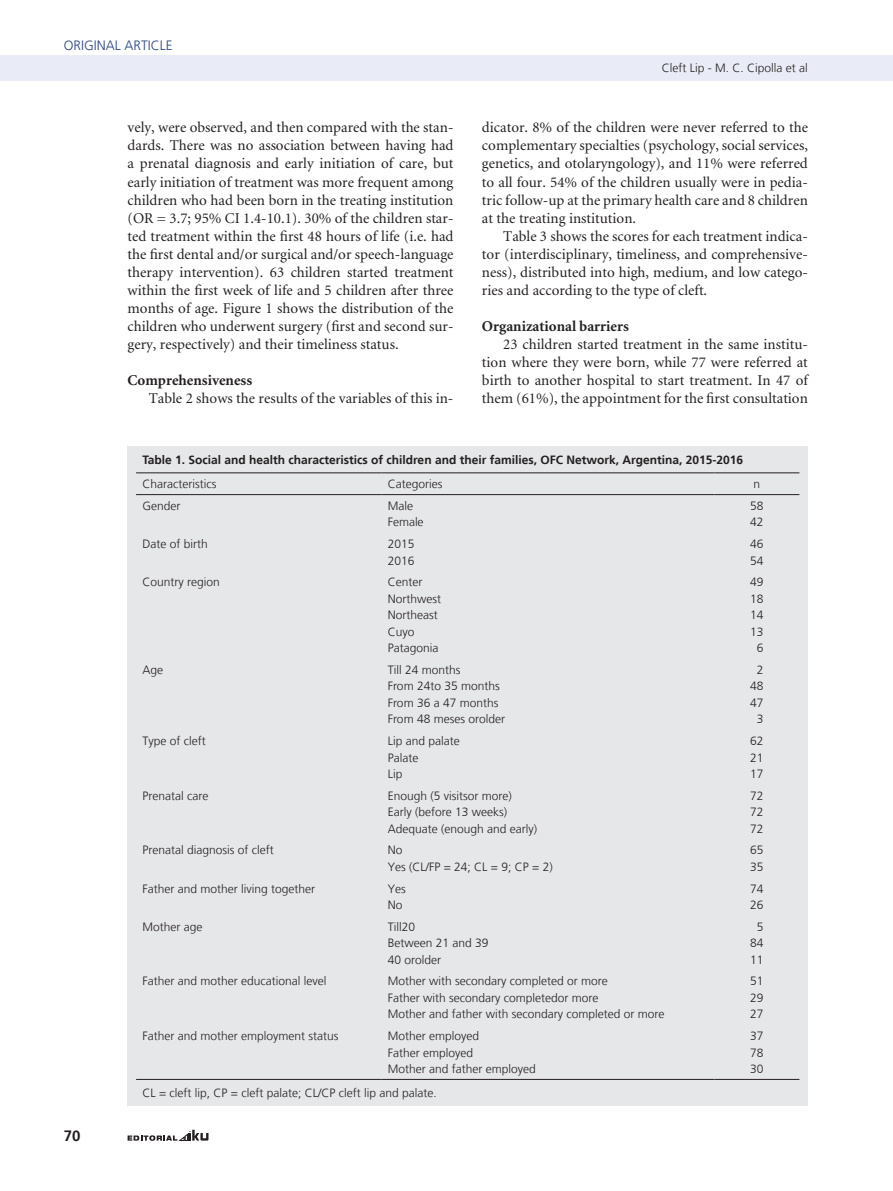
<style>
.page{position:relative;width:893px;height:1191px;background:#fff}
.page>*{position:absolute;margin:0;border:0;box-sizing:border-box;transform-origin:0 0}
.t1{font:15px/18px "Minion";color:#231f20;text-align:justify}
.t2{font:700 15px "Minion";color:#231f20}
.t3{font:700 15px "Frutiger LT";color:#231f20}
.t4{font:300 13.5px "Frutiger LT";color:#2a4282}
.t5{font:300 12px "Frutiger LT";color:#231f20}
.t6{font:700 12px "Frutiger LT";color:#231f20}
</style>
<div class="page">
<div style="left:0;top:55px;width:893px;height:26px;background:#e9ecf6"></div>
<svg style="left:128px;top:1129px;width:81px;height:11px"></svg>
<div style="left:128px;top:447px;width:680px;height:659px;background:#e6e7e9"></div>
<hr style="left:136px;top:472px;width:245px;height:1px;background:#231f20">
<hr style="left:381px;top:472px;width:333px;height:1px;background:#231f20">
<hr style="left:714px;top:472px;width:85px;height:1px;background:#231f20">
<hr style="left:136px;top:494px;width:245px;height:1px;background:#231f20">
<hr style="left:381px;top:494px;width:333px;height:1px;background:#231f20">
<hr style="left:714px;top:494px;width:85px;height:1px;background:#231f20">
<hr style="left:136px;top:1079px;width:245px;height:1px;background:#231f20">
<hr style="left:381px;top:1079px;width:333px;height:1px;background:#231f20">
<hr style="left:714px;top:1079px;width:85px;height:1px;background:#231f20">
<p class="t4" style="left:64px;top:38px;width:110px">ORIGINAL ARTICLE</p>
<p class="t1" style="left:128px;top:119px;width:327px">vely, were observed, and then compared with the stan&shy;dards. There was no association between having had a prenatal diagnosis and early initiation of care, but early initiation of treatment was more frequent among children who had been born in the treating institution (OR = 3.7; 95% CI 1.4-10.1). 30% of the children star&shy;ted treatment within the first 48 hours of life (i.e. had the first dental and/or surgical and/or speech-language therapy intervention). 63 children started treatment within the first week of life and 5 children after three months of age. Figure 1 shows the distribution of the children who underwent surgery (first and second sur&shy;gery, respectively) and their timeliness status.</p>
<p class="t2" style="left:128px;top:372px;width:126px">Comprehensiveness</p>
<p class="t1" style="left:149px;top:389px;width:306px">Table 2 shows the results of the variables of this in-</p>
<p class="t5" style="left:662px;top:61px;width:148px">Cleft Lip - M. C. Cipolla et al</p>
<p class="t1" style="left:482px;top:119px;width:327px">dicator. 8% of the children were never referred to the complementary specialties (psychology, social services, genetics, and otolaryngology), and 11% were referred to all four. 54% of the children usually were in pedia&shy;tric follow-up at the primary health care and 8 children at the treating institution.</p>
<p class="t1" style="left:482px;top:227px;width:327px;text-indent:21px">Table 3 shows the scores for each treatment indica&shy;tor (interdisciplinary, timeliness, and comprehensive&shy;ness), distributed into high, medium, and low catego&shy;ries and according to the type of cleft.</p>
<p class="t2" style="left:482px;top:318px;width:148px">Organizational barriers</p>
<p class="t1" style="left:482px;top:335px;width:327px;text-indent:21px">23 children started treatment in the same institu&shy;tion where they were born, while 77 were referred at birth to another hospital to start treatment. In 47 of them (61%), the appointment for the first consultation</p>
<p class="t3" style="left:64px;top:1126px;width:18px">70</p>
<p class="t6" style="left:142px;top:453px;width:602px">Table 1. Social and health characteristics of children and their families, OFC Network, Argentina, 2015-2016</p>
<p class="t5" style="left:142px;top:477px;width:75px">Characteristics</p>
<p class="t5" style="left:388px;top:477px;width:56px">Categories</p>
<p class="t5" style="left:754px;top:477px;width:8px">n</p>
<p class="t5" style="left:142px;top:499px;width:40px">Gender</p>
<p class="t5" style="left:388px;top:499px;width:27px">Male</p>
<p class="t5" style="left:750px;top:499px;width:15px">58</p>
<p class="t5" style="left:388px;top:515px;width:37px">Female</p>
<p class="t5" style="left:750px;top:515px;width:15px">42</p>
<p class="t5" style="left:142px;top:537px;width:67px">Date of birth</p>
<p class="t5" style="left:388px;top:537px;width:28px">2015</p>
<p class="t5" style="left:750px;top:537px;width:15px">46</p>
<p class="t5" style="left:388px;top:554px;width:28px">2016</p>
<p class="t5" style="left:750px;top:554px;width:15px">54</p>
<p class="t5" style="left:142px;top:575px;width:79px">Country region</p>
<p class="t5" style="left:388px;top:575px;width:36px">Center</p>
<p class="t5" style="left:750px;top:575px;width:15px">49</p>
<p class="t5" style="left:388px;top:592px;width:55px">Northwest</p>
<p class="t5" style="left:750px;top:592px;width:15px">18</p>
<p class="t5" style="left:388px;top:608px;width:52px">Northeast</p>
<p class="t5" style="left:750px;top:608px;width:15px">14</p>
<p class="t5" style="left:388px;top:625px;width:28px">Cuyo</p>
<p class="t5" style="left:750px;top:625px;width:15px">13</p>
<p class="t5" style="left:388px;top:641px;width:52px">Patagonia</p>
<p class="t5" style="left:757px;top:641px;width:8px">6</p>
<p class="t5" style="left:142px;top:663px;width:22px">Age</p>
<p class="t5" style="left:388px;top:663px;width:74px">Till 24 months</p>
<p class="t5" style="left:757px;top:663px;width:8px">2</p>
<p class="t5" style="left:388px;top:679px;width:114px">From 24to 35 months</p>
<p class="t5" style="left:750px;top:679px;width:15px">48</p>
<p class="t5" style="left:388px;top:696px;width:112px">From 36 a 47 months</p>
<p class="t5" style="left:750px;top:696px;width:15px">47</p>
<p class="t5" style="left:388px;top:712px;width:119px">From 48 meses orolder</p>
<p class="t5" style="left:757px;top:712px;width:8px">3</p>
<p class="t5" style="left:142px;top:734px;width:65px">Type of cleft</p>
<p class="t5" style="left:388px;top:734px;width:74px">Lip and palate</p>
<p class="t5" style="left:750px;top:734px;width:15px">62</p>
<p class="t5" style="left:388px;top:750px;width:32px">Palate</p>
<p class="t5" style="left:750px;top:750px;width:15px">21</p>
<p class="t5" style="left:388px;top:767px;width:16px">Lip</p>
<p class="t5" style="left:750px;top:767px;width:15px">17</p>
<p class="t5" style="left:142px;top:788px;width:67px">Prenatal care</p>
<p class="t5" style="left:388px;top:788px;width:126px">Enough (5 visitsor more)</p>
<p class="t5" style="left:750px;top:788px;width:15px">72</p>
<p class="t5" style="left:388px;top:805px;width:121px">Early (before 13 weeks)</p>
<p class="t5" style="left:750px;top:805px;width:15px">72</p>
<p class="t5" style="left:388px;top:821px;width:151px">Adequate (enough and early)</p>
<p class="t5" style="left:750px;top:821px;width:15px">72</p>
<p class="t5" style="left:142px;top:843px;width:133px">Prenatal diagnosis of cleft</p>
<p class="t5" style="left:388px;top:843px;width:16px">No</p>
<p class="t5" style="left:750px;top:843px;width:15px">65</p>
<p class="t5" style="left:388px;top:860px;width:166px">Yes (CL/FP = 24; CL = 9; CP = 2)</p>
<p class="t5" style="left:750px;top:860px;width:15px">35</p>
<p class="t5" style="left:142px;top:881px;width:174px">Father and mother living together</p>
<p class="t5" style="left:388px;top:881px;width:19px">Yes</p>
<p class="t5" style="left:750px;top:881px;width:15px">74</p>
<p class="t5" style="left:388px;top:898px;width:16px">No</p>
<p class="t5" style="left:750px;top:898px;width:15px">26</p>
<p class="t5" style="left:142px;top:920px;width:62px">Mother age</p>
<p class="t5" style="left:388px;top:920px;width:29px">Till20</p>
<p class="t5" style="left:757px;top:920px;width:8px">5</p>
<p class="t5" style="left:388px;top:936px;width:102px">Between 21 and 39</p>
<p class="t5" style="left:750px;top:936px;width:15px">84</p>
<p class="t5" style="left:388px;top:952px;width:55px">40 orolder</p>
<p class="t5" style="left:750px;top:952px;width:15px">11</p>
<p class="t5" style="left:142px;top:974px;width:186px">Father and mother educational level</p>
<p class="t5" style="left:388px;top:974px;width:222px">Mother with secondary completed or more</p>
<p class="t5" style="left:750px;top:974px;width:15px">51</p>
<p class="t5" style="left:388px;top:991px;width:212px">Father with secondary completedor more</p>
<p class="t5" style="left:750px;top:991px;width:15px">29</p>
<p class="t5" style="left:388px;top:1007px;width:278px">Mother and father with secondary completed or more</p>
<p class="t5" style="left:750px;top:1007px;width:15px">27</p>
<p class="t5" style="left:142px;top:1029px;width:198px">Father and mother employment status</p>
<p class="t5" style="left:388px;top:1029px;width:93px">Mother employed</p>
<p class="t5" style="left:750px;top:1029px;width:15px">37</p>
<p class="t5" style="left:388px;top:1045px;width:87px">Father employed</p>
<p class="t5" style="left:750px;top:1045px;width:15px">78</p>
<p class="t5" style="left:388px;top:1062px;width:150px">Mother and father employed</p>
<p class="t5" style="left:750px;top:1062px;width:15px">30</p>
<p class="t5" style="left:142px;top:1086px;width:296px">CL = cleft lip, CP = cleft palate; CL/CP cleft lip and palate.</p>
</div>
